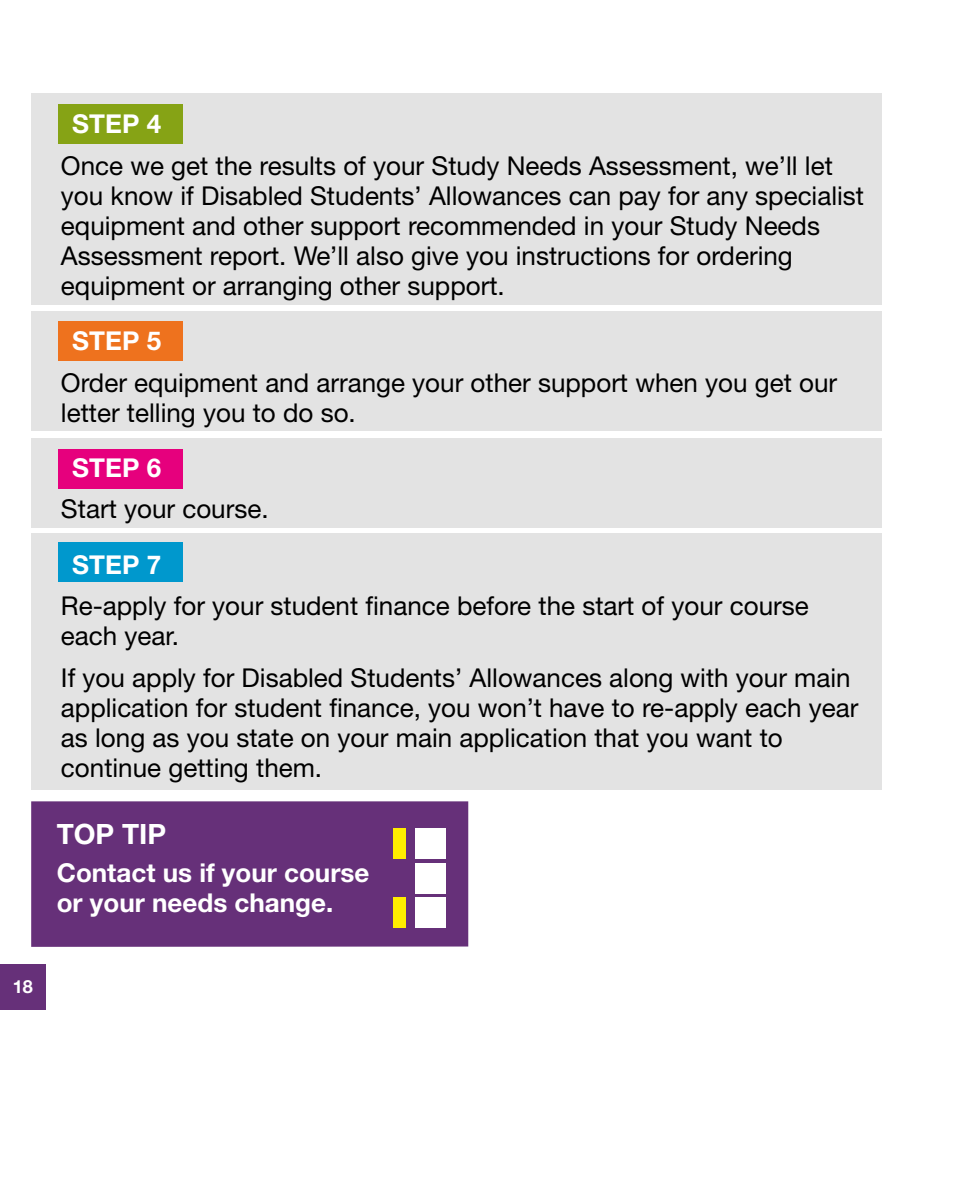
<style>
.page{position:relative;width:953px;height:1185px;background:#fff}
.page>*{position:absolute;margin:0;border:0;box-sizing:border-box;transform-origin:0 0}
.t1{font:700 28px "Helvetica Neue LT Std";color:#fff}
.t2{font:26px/30px "Helvetica Neue LT Std";color:#000}
.t3{font:700 26px/30px "Helvetica Neue LT Std";color:#fff}
.t4{font:700 18px "Helvetica Neue";color:#fff}
</style>
<div class="page">
<div style="left:0;top:964px;width:45px;height:45px;background:#663079"></div>
<div style="left:31px;top:801px;width:437px;height:146px;background:#663079"></div>
<div style="left:415px;top:829px;width:30px;height:30px;background:#fff"></div>
<div style="left:415px;top:863px;width:30px;height:30px;background:#fff"></div>
<div style="left:415px;top:897px;width:30px;height:31px;background:#fff"></div>
<div style="left:31px;top:94px;width:851px;height:211px;background:#e3e3e3"></div>
<div style="left:31px;top:312px;width:851px;height:119px;background:#e3e3e3"></div>
<div style="left:31px;top:438px;width:851px;height:89px;background:#e3e3e3"></div>
<div style="left:31px;top:533px;width:851px;height:256px;background:#e3e3e3"></div>
<div style="left:393px;top:829px;width:13px;height:30px;background:#ffed00"></div>
<div style="left:393px;top:897px;width:13px;height:31px;background:#ffed00"></div>
<div style="left:58px;top:104px;width:124px;height:40px;background:#86a315"></div>
<div style="left:58px;top:321px;width:124px;height:40px;background:#ee721e"></div>
<div style="left:58px;top:449px;width:124px;height:40px;background:#e6007d"></div>
<div style="left:58px;top:542px;width:124px;height:40px;background:#0098cd"></div>
<p class="t3" style="left:72px;top:109px;width:90px">STEP 4</p>
<p class="t2" style="left:61px;top:150px;width:804px">Once we get the results of your Study Needs Assessment, we’ll let you know if Disabled Students’ Allowances can pay for any specialist equipment and other support recommended in your Study Needs Assessment report. We’ll also give you instructions for ordering equipment or arranging other support.</p>
<p class="t3" style="left:72px;top:325px;width:90px">STEP 5</p>
<p class="t2" style="left:61px;top:367px;width:777px">Order equipment and arrange your other support when you get our letter telling you to do so.</p>
<p class="t3" style="left:72px;top:452px;width:90px">STEP 6</p>
<p class="t2" style="left:61px;top:494px;width:209px">Start your course.</p>
<p class="t3" style="left:72px;top:549px;width:90px">STEP 7</p>
<p class="t2" style="left:61px;top:591px;width:749px">Re-apply for your student finance before the start of your course each year.</p>
<p class="t2" style="left:61px;top:662px;width:798px">If you apply for Disabled Students’ Allowances along with your main application for student finance, you won’t have to re-apply each year as long as you state on your main application that you want to continue getting them.</p>
<p class="t1" style="left:57px;top:816px;width:111px">TOP TIP</p>
<p class="t3" style="left:57px;top:857px;width:314px">Contact us if your course or your needs change.</p>
<p class="t4" style="left:13px;top:973px;width:22px">18</p>
</div>
